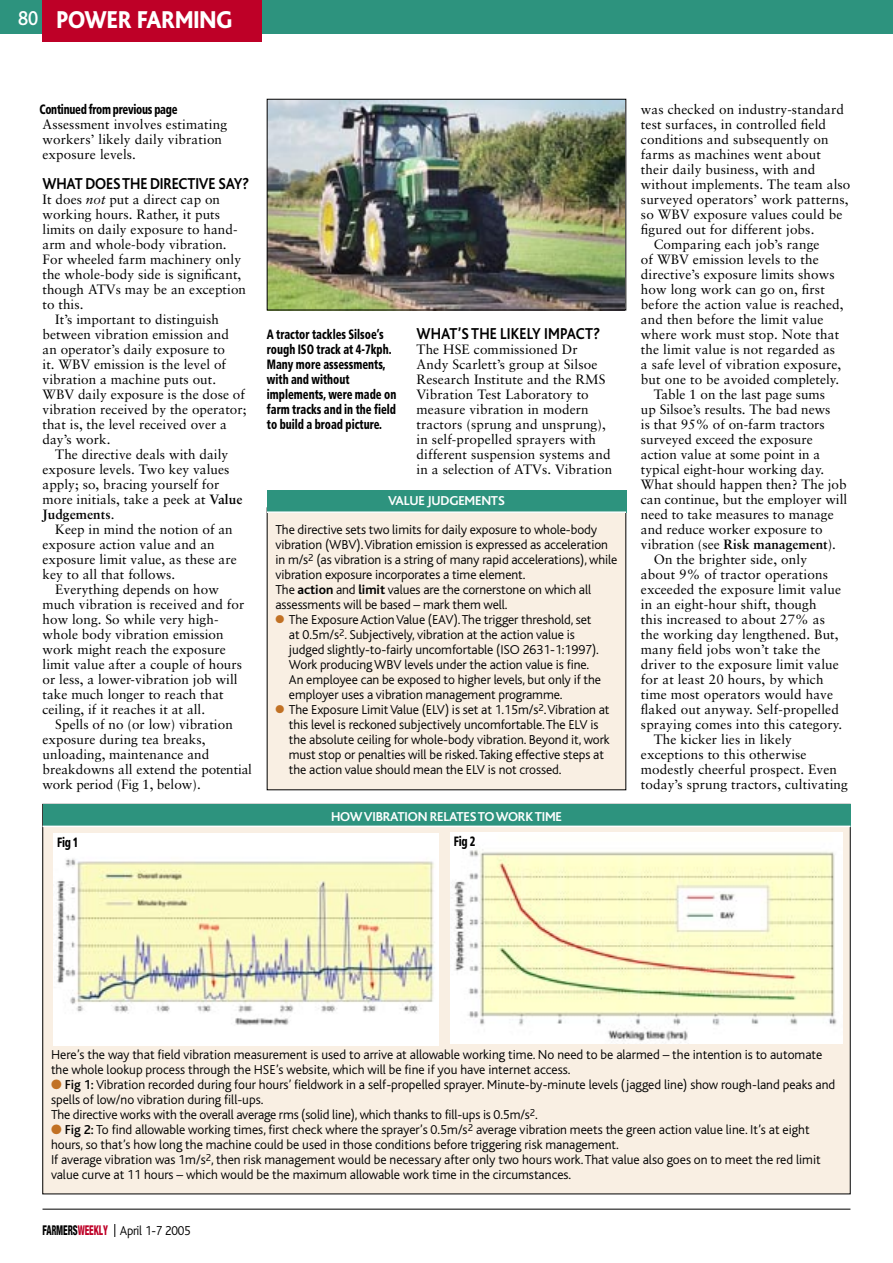
<style>
.page{position:relative;width:893px;height:1263px;background:#fff}
.page>*{position:absolute;margin:0;border:0;box-sizing:border-box;transform-origin:0 0}
.t1{font:800 25.5px "Bliss";color:#fff;scale:.9 1}
.t2{font:500 21px "Bliss";color:#fff;scale:.9 1}
.SUBHEADING{font:700 16.5px "Bliss";letter-spacing:-.01em;color:#000;scale:.9 1}
.SUBHEADING-2{font:700 16.5px "Bliss";letter-spacing:.01em;color:#000;scale:.9 1}
.SECOND_PARAGRAPH_BODY_COPY{font:13.5px/15px "Sabon";letter-spacing:.005em;color:#000}
.FACTBOX_COPY{font:300 13.5px/15px "Bliss";letter-spacing:-.005em;color:#000}
.FIRST_PARAGRAPH_BODY_COPY{font:13.5px/15px "Sabon";letter-spacing:.01em;color:#000}
.t3{font:900 condensed 13.5px/15px "Frutiger";color:#000;scale:.8 1}
.FACTBOX_HEADING{font:700 13.5px "Bliss";letter-spacing:-.015em;color:#fff}
.t4{font:900 condensed 13.5px "Frutiger";letter-spacing:-.025em;color:#000;scale:.8 1}
.FACTBOX_COPY-2{font:300 13.5px "Bliss";letter-spacing:-.025em;color:#000;scale:.95 1}
.s1{font-style:italic}
.s2{font-weight:700}
.s3{font-weight:500}
.s4{font-family:"Helvetica Neue";font-weight:800;font-stretch:condensed}
.s5{font-family:"Helvetica Neue";font-weight:800;font-stretch:condensed;color:#be0027}
</style>
<div class="page">
<hr style="left:43px;top:1209px;width:807px;height:1px;background:#000">
<div style="left:0;top:0;width:893px;height:34px;background:#2d937e"></div>
<div style="left:42px;top:0;width:220px;height:41px;background:#be0027"></div>
<div style="left:43px;top:804px;width:807px;height:390px;background:#f9efe3"></div>
<img style="left:53px;top:834px;width:386px;height:212px">
<img style="left:451px;top:833px;width:392px;height:211px">
<img style="left:269px;top:101px;width:355px;height:207px">
<div style="left:267px;top:99px;width:359px;height:211px;border:1px solid #000"></div>
<svg style="left:115px;top:1224px;width:1px;height:13px"></svg>
<div style="left:43px;top:804px;width:807px;height:23px;background:#2d937e"></div>
<hr style="left:43px;top:826px;width:807px;height:1px;background:#fff">
<div style="left:267px;top:508px;width:359px;height:282px;background:#f9efe3"></div>
<div style="left:267px;top:490px;width:359px;height:22px;background:#2d937e"></div>
<hr style="left:267px;top:511px;width:359px;height:2px;background:#fff">
<p class="t2" style="left:18px;top:7px;width:24px">80</p>
<p class="t1" style="left:56px;top:6px;width:197px">POWER FARMING</p>
<p class="t4" style="left:39px;top:101px;width:174px">Continued from previous page</p>
<p class="FIRST_PARAGRAPH_BODY_COPY" style="left:43px;top:117px;width:186px">Assessment involves estimating workers’ likely daily vibration exposure levels.</p>
<p class="SUBHEADING" style="left:43px;top:175px;width:231px">WHAT DOES THE DIRECTIVE SAY?</p>
<p class="FIRST_PARAGRAPH_BODY_COPY" style="left:43px;top:192px;width:205px">It does <span class="s1">not</span> put a direct cap on working hours. Rather, it puts limits on daily exposure to hand&shy;arm and whole-body vibration.<br>For wheeled farm machinery only the whole-body side is significant, though ATVs may be an exception to this.</p>
<p class="SECOND_PARAGRAPH_BODY_COPY" style="left:43px;top:312px;width:206px;text-indent:13px">It’s important to distinguish between vibration emission and an operator’s daily exposure to<br>it. WBV emission is the level of vibration a machine puts out.<br>WBV daily exposure is the dose of vibration received by the operator; that is, the level received over a day’s work.</p>
<p class="SECOND_PARAGRAPH_BODY_COPY" style="left:43px;top:447px;width:201px;text-indent:13px">The directive deals with daily exposure levels. Two key values apply; so, bracing yourself for more initials, take a peek at <span class="s2">Value<br>Judgements</span>.</p>
<p class="SECOND_PARAGRAPH_BODY_COPY" style="left:43px;top:522px;width:196px;text-indent:13px">Keep in mind the notion of an exposure action value and an exposure limit value, as these are key to all that follows.</p>
<p class="SECOND_PARAGRAPH_BODY_COPY" style="left:43px;top:582px;width:203px;text-indent:13px">Everything depends on how much vibration is received and for how long. So while very high&shy;whole body vibration emission work might reach the exposure limit value after a couple of hours or less, a lower-vibration job will take much longer to reach that ceiling, if it reaches it at all.</p>
<p class="SECOND_PARAGRAPH_BODY_COPY" style="left:43px;top:717px;width:211px;text-indent:13px">Spells of no (or low) vibration exposure during tea breaks, unloading, maintenance and breakdowns all extend the potential work period (Fig 1, below).</p>
<p class="t3" style="left:267px;top:327px;width:163px">A tractor tackles Silsoe’s rough ISO track at 4-7kph.<br>Many more assessments, with and without implements, were made on farm tracks and in the field to build a broad picture.</p>
<p class="SUBHEADING-2" style="left:416px;top:325px;width:206px">WHAT’S THE LIKELY IMPACT?</p>
<p class="FIRST_PARAGRAPH_BODY_COPY" style="left:416px;top:342px;width:197px">The HSE commissioned Dr<br>Andy Scarlett’s group at Silsoe<br>Research Institute and the RMS<br>Vibration Test Laboratory to measure vibration in modern tractors (sprung and unsprung), in self-propelled sprayers with different suspension systems and in a selection of ATVs. Vibration</p>
<p class="FACTBOX_HEADING" style="left:388px;top:493px;width:118px">VALUE JUDGEMENTS</p>
<p class="FACTBOX_COPY" style="left:275px;top:522px;width:344px">The directive sets two limits for daily exposure to whole-body vibration (WBV). Vibration emission is expressed as acceleration in m/s<sup>2</sup> (as vibration is a string of many rapid accelerations), while vibration exposure incorporates a time element.</p>
<p class="FACTBOX_COPY" style="left:275px;top:582px;width:317px">The <span class="s2">action</span> and <span class="s2">limit</span> values are the cornerstone on which all assessments will be based – mark them well.</p>
<p class="FACTBOX_COPY" style="left:289px;top:612px;width:314px">The Exposure Action Value (EAV). The trigger threshold, set at 0.5m/s<sup>2</sup>. Subjectively, vibration at the action value is judged slightly-to-fairly uncomfortable (ISO 2631-1:1997).<br>Work producing WBV levels under the action value is fine.<br>An employee can be exposed to higher levels, but only if the employer uses a vibration management programme.</p>
<p class="FACTBOX_COPY" style="left:289px;top:702px;width:322px">The Exposure Limit Value (ELV) is set at 1.15m/s<sup>2</sup>. Vibration at this level is reckoned subjectively uncomfortable. The ELV is the absolute ceiling for whole-body vibration. Beyond it, work must stop or penalties will be risked. Taking effective steps at the action value should mean the ELV is not crossed.</p>
<p class="FACTBOX_HEADING" style="left:331px;top:810px;width:232px">HOW VIBRATION RELATES TO WORK TIME</p>
<p class="t3" style="left:57px;top:835px;width:28px">Fig 1</p>
<p class="t3" style="left:454px;top:834px;width:28px">Fig 2</p>
<p class="FIRST_PARAGRAPH_BODY_COPY" style="left:641px;top:102px;width:211px">was checked on industry-standard test surfaces, in controlled field conditions and subsequently on farms as machines went about their daily business, with and without implements. The team also surveyed operators’ work patterns, so WBV exposure values could be figured out for different jobs.</p>
<p class="SECOND_PARAGRAPH_BODY_COPY" style="left:641px;top:237px;width:204px;text-indent:13px">Comparing each job’s range<br>of WBV emission levels to the directive’s exposure limits shows how long work can go on, first before the action value is reached, and then before the limit value where work must stop. Note that the limit value is not regarded as a safe level of vibration exposure, but one to be avoided completely.</p>
<p class="SECOND_PARAGRAPH_BODY_COPY" style="left:641px;top:387px;width:208px;text-indent:13px">Table 1 on the last page sums<br>up Silsoe’s results. The bad news<br>is that 95% of on-farm tractors surveyed exceed the exposure action value at some point in a typical eight-hour working day.<br>What should happen then? The job can continue, but the employer will need to take measures to manage and reduce worker exposure to vibration (see <span class="s2">Risk management</span>).</p>
<p class="SECOND_PARAGRAPH_BODY_COPY" style="left:641px;top:552px;width:203px;text-indent:13px">On the brighter side, only about 9% of tractor operations exceeded the exposure limit value in an eight-hour shift, though<br>this increased to about 27% as the working day lengthened. But, many field jobs won’t take the driver to the exposure limit value for at least 20 hours, by which time most operators would have flaked out anyway. Self-propelled spraying comes into this category.</p>
<p class="SECOND_PARAGRAPH_BODY_COPY" style="left:641px;top:732px;width:209px;text-indent:13px">The kicker lies in likely exceptions to this otherwise modestly cheerful prospect. Even today’s sprung tractors, cultivating</p>
<p class="FACTBOX_COPY" style="left:51px;top:1047px;width:773px">Here’s the way that field vibration measurement is used to arrive at allowable working time. No need to be alarmed – the intention is to automate the whole lookup process through the HSE’s website, which will be fine if you have internet access.</p>
<p class="FACTBOX_COPY" style="left:51px;top:1077px;width:786px;text-indent:14px"><span class="s3">Fig 1:</span> Vibration recorded during four hours’ fieldwork in a self-propelled sprayer. Minute-by-minute levels (jagged line) show rough-land peaks and spells of low/no vibration during fill-ups.</p>
<p class="FACTBOX_COPY" style="left:51px;top:1107px;width:488px">The directive works with the overall average rms (solid line), which thanks to fill-ups is 0.5m/s<sup>2</sup>.</p>
<p class="FACTBOX_COPY" style="left:51px;top:1122px;width:760px;text-indent:14px"><span class="s3">Fig 2:</span> To find allowable working times, first check where the sprayer’s 0.5m/s<sup>2</sup> average vibration meets the green action value line. It’s at eight hours, so that’s how long the machine could be used in those conditions before triggering risk management.</p>
<p class="FACTBOX_COPY" style="left:51px;top:1152px;width:771px">If average vibration was 1m/s<sup>2</sup>, then risk management would be necessary after only two hours work. That value also goes on to meet the red limit value curve at 11 hours – which would be the maximum allowable work time in the circumstances.</p>
<p class="FACTBOX_COPY-2" style="left:43px;top:1223px;width:157px"><span class="s4">FARMERS</span><span class="s5">WEEKLY</span> April 1-7 2005</p>
</div>
